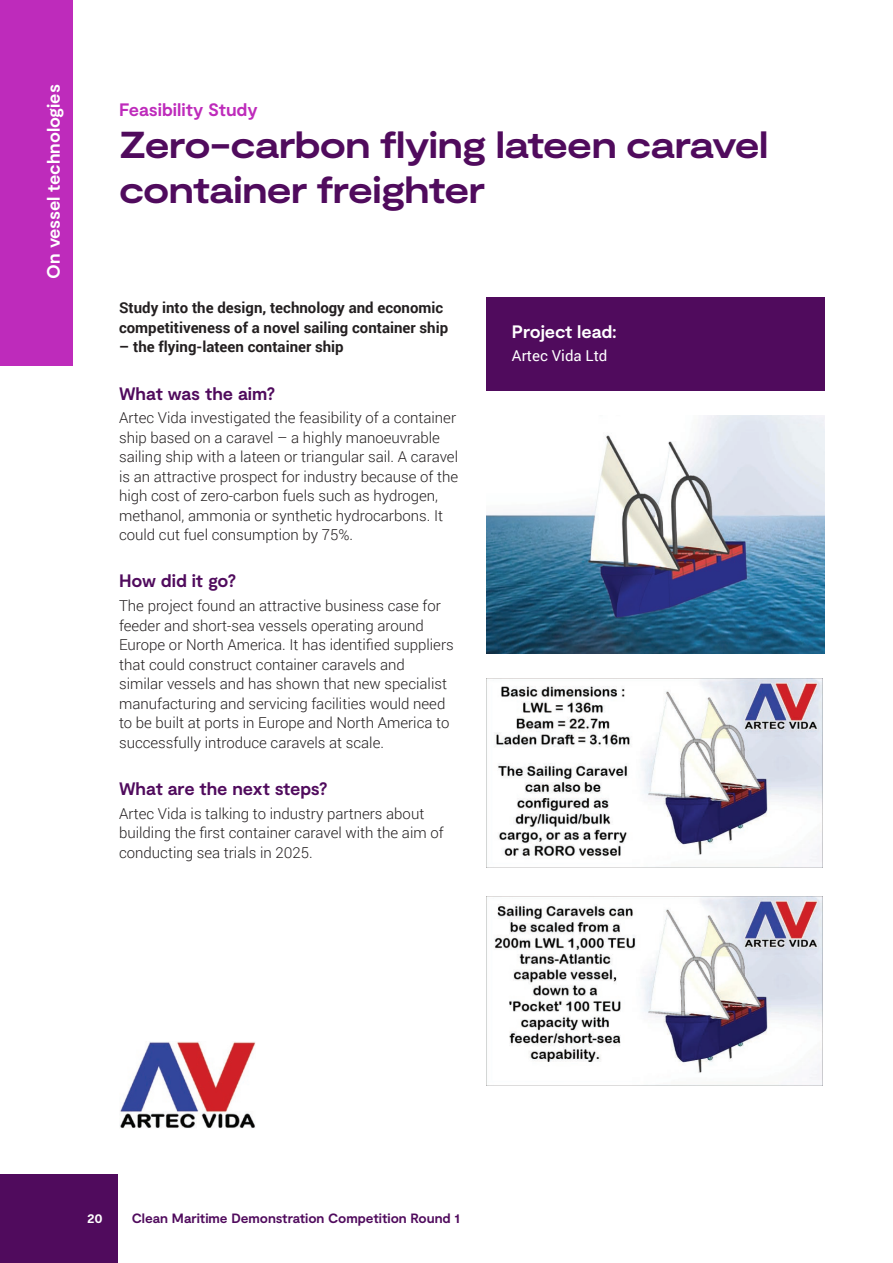
<style>
.page{position:relative;width:893px;height:1263px;background:#fff}
.page>*{position:absolute;margin:0;border:0;box-sizing:border-box;transform-origin:0 0}
.Heading_3{font:700 expanded 37.5px/45px "Moderat";letter-spacing:-.015em;color:#500b5d}
.Heading_4{font:700 18px "Moderat";letter-spacing:-.005em;color:#500b5d}
.Heading_4-2{font:700 18px "Moderat";letter-spacing:-.01em;color:#fff}
.Heading_4-3{font:700 18px "Moderat";letter-spacing:-.005em;color:#be2bbb}
.Body_copy{font:300 15px/19.5px "Roboto";color:#231f20}
.intro{font:700 15px/19.5px "Roboto";color:#231f20}
.Body_copy-2{font:15px "Roboto";color:#fff}
.t1{font:700 13.5px "Moderat";letter-spacing:-.005em;color:#500b5d}
.t2{font:700 13.5px "Moderat";color:#fff}
</style>
<div class="page">
<div style="left:0;top:0;width:72px;height:366px;background:#be2bbb"></div>
<div style="left:0;top:1174px;width:118px;height:89px;background:#500b5d"></div>
<div style="left:486px;top:298px;width:339px;height:93px;background:#500b5d"></div>
<img style="left:486px;top:415px;width:339px;height:239px">
<img style="left:486px;top:679px;width:336px;height:189px">
<img style="left:486px;top:897px;width:336px;height:189px">
<img style="left:120px;top:1042px;width:135px;height:86px">
<p class="Heading_4-2" style="left:43px;top:279px;width:196px;rotate:-90deg">On vessel technologies</p>
<p class="Heading_4-3" style="left:119px;top:100px;width:140px">Feasibility Study</p>
<p class="Heading_3" style="left:119px;top:124px;width:651px">Zero-carbon flying lateen caravel container freighter</p>
<p class="intro" style="left:119px;top:298px;width:331px">Study into the design, technology and economic competitiveness of a novel sailing container ship</p>
<p class="intro" style="left:119px;top:337px;width:226px">– the flying-lateen container ship</p>
<p class="Heading_4" style="left:119px;top:383px;width:158px">What was the aim?</p>
<p class="Body_copy" style="left:119px;top:408px;width:341px">Artec Vida investigated the feasibility of a container ship based on a caravel – a highly manoeuvrable sailing ship with a lateen or triangular sail. A caravel is an attractive prospect for industry because of the high cost of zero-carbon fuels such as hydrogen, methanol, ammonia or synthetic hydrocarbons. It could cut fuel consumption by 75%.</p>
<p class="Heading_4" style="left:119px;top:571px;width:119px">How did it go?</p>
<p class="Body_copy" style="left:119px;top:596px;width:336px">The project found an attractive business case for feeder and short-sea vessels operating around Europe or North America. It has identified suppliers that could construct container caravels and<br>similar vessels and has shown that new specialist manufacturing and servicing facilities would need to be built at ports in Europe and North America to successfully introduce caravels at scale.</p>
<p class="Heading_4" style="left:119px;top:778px;width:210px">What are the next steps?</p>
<p class="Body_copy" style="left:119px;top:803px;width:326px">Artec Vida is talking to industry partners about building the first container caravel with the aim of conducting sea trials in 2025.</p>
<p class="Heading_4-2" style="left:512px;top:321px;width:106px">Project lead:</p>
<p class="Body_copy-2" style="left:512px;top:345px;width:97px">Artec Vida Ltd</p>
<p class="t2" style="left:87px;top:1210px;width:17px">20</p>
<p class="t1" style="left:132px;top:1210px;width:329px">Clean Maritime Demonstration Competition Round 1</p>
</div>
